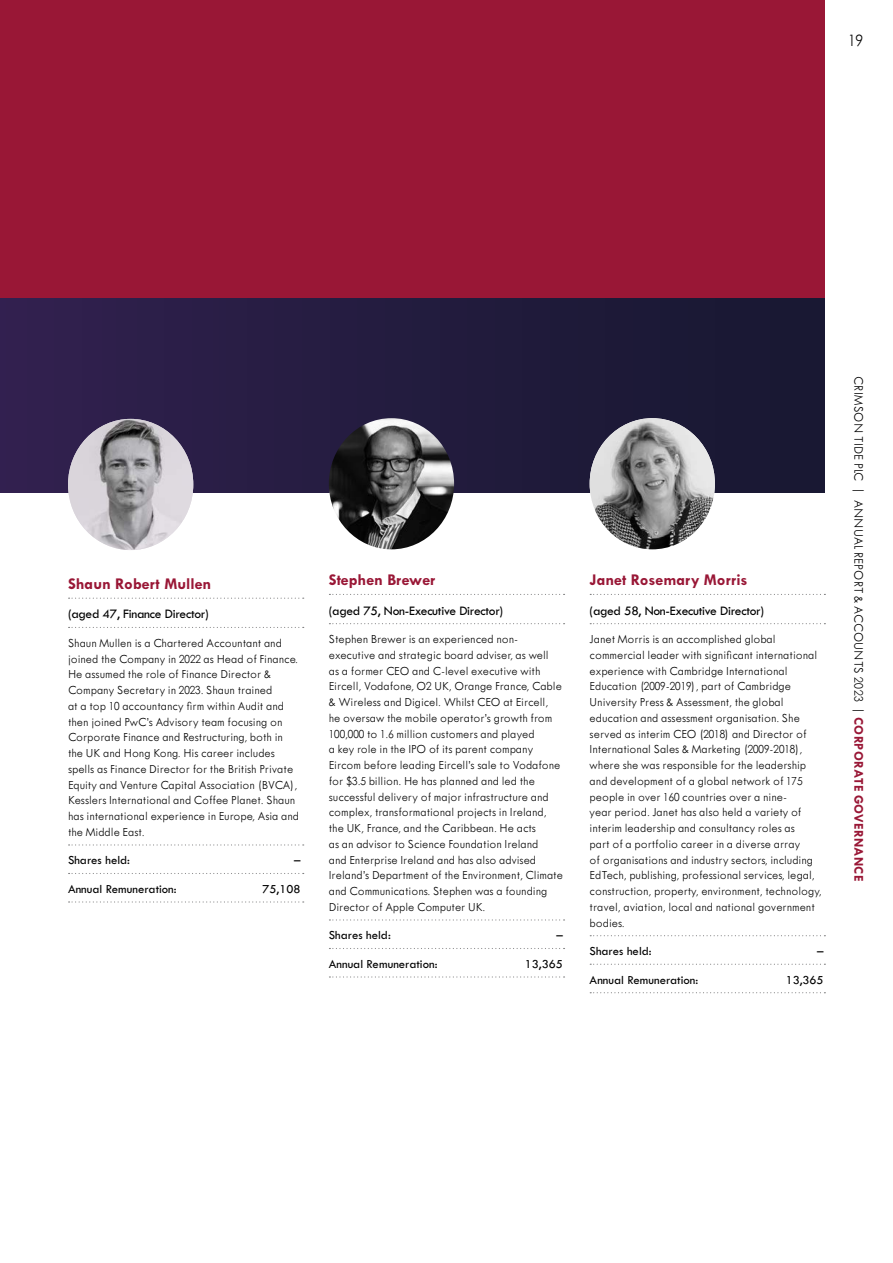
<style>
.page{position:relative;width:893px;height:1263px;background:#fff}
.page>*{position:absolute;margin:0;border:0;box-sizing:border-box;transform-origin:0 0}
.t1{font:300 18px "Tw Cen MT Std";color:#000}
.t2{font:700 16.5px "Tw Cen MT Std";color:#991736}
.t3{font:13.5px "Tw Cen MT Std";letter-spacing:-.02em;color:#000}
.t4{font:300 13.5px "Tw Cen MT Std";letter-spacing:.015em;color:#000}
.t5{font:300 12.75px/15.8px "Tw Cen MT Std";color:#000}
.t6{font:12.75px "Tw Cen MT Std";color:#000}
.s1{font-weight:700;color:#991736}
</style>
<div class="page">
<div style="left:0;top:219px;width:825px;height:273px;background:linear-gradient(to right,#31204e,#171730)"></div>
<div style="left:0;top:0;width:825px;height:298px;background:#991736"></div>
<img style="left:68px;top:419px;width:125px;height:131px">
<svg style="left:69px;top:598px;width:235px;height:1px"></svg>
<svg style="left:69px;top:627px;width:235px;height:1px"></svg>
<svg style="left:69px;top:844px;width:235px;height:1px"></svg>
<svg style="left:69px;top:873px;width:235px;height:1px"></svg>
<svg style="left:69px;top:901px;width:235px;height:1px"></svg>
<img style="left:590px;top:418px;width:125px;height:131px">
<img style="left:329px;top:418px;width:125px;height:131px">
<svg style="left:590px;top:594px;width:235px;height:1px"></svg>
<svg style="left:590px;top:623px;width:235px;height:1px"></svg>
<svg style="left:590px;top:935px;width:235px;height:1px"></svg>
<svg style="left:590px;top:964px;width:235px;height:1px"></svg>
<svg style="left:590px;top:992px;width:235px;height:1px"></svg>
<svg style="left:329px;top:594px;width:236px;height:1px"></svg>
<svg style="left:329px;top:623px;width:236px;height:1px"></svg>
<svg style="left:329px;top:919px;width:236px;height:1px"></svg>
<svg style="left:329px;top:948px;width:236px;height:1px"></svg>
<svg style="left:329px;top:976px;width:236px;height:1px"></svg>
<h1 class="t1" style="left:848px;top:30px;width:16px">19</h1>
<p class="t2" style="left:68px;top:575px;width:145px">Shaun Robert Mullen</p>
<p class="t3" style="left:68px;top:607px;width:142px">(aged 47, Finance Director)</p>
<p class="t5" style="left:68px;top:635px;width:233px">Shaun Mullen is a Chartered Accountant and joined the Company in 2022 as Head of Finance.<br>He assumed the role of Finance Director &amp; Company Secretary in 2023. Shaun trained<br>at a top 10 accountancy firm within Audit and then joined PwC’s Advisory team focusing on Corporate Finance and Restructuring, both in the UK and Hong Kong. His career includes spells as Finance Director for the British Private Equity and Venture Capital Association (BVCA), Kesslers International and Coffee Planet. Shaun has international experience in Europe, Asia and the Middle East.</p>
<p class="t6" style="left:68px;top:854px;width:63px">Shares held:</p>
<p class="t6" style="left:294px;top:854px;width:8px">–</p>
<p class="t6" style="left:68px;top:882px;width:110px">Annual Remuneration:</p>
<p class="t6" style="left:263px;top:882px;width:39px">75,108</p>
<p class="t2" style="left:329px;top:571px;width:108px">Stephen Brewer</p>
<p class="t3" style="left:329px;top:603px;width:176px">(aged 75, Non-Executive Director)</p>
<p class="t5" style="left:329px;top:631px;width:236px">Stephen Brewer is an experienced non&shy;executive and strategic board adviser, as well<br>as a former CEO and C-level executive with Eircell, Vodafone, O2 UK, Orange France, Cable &amp; Wireless and Digicel. Whilst CEO at Eircell, he oversaw the mobile operator’s growth from 100,000 to 1.6 million customers and played<br>a key role in the IPO of its parent company Eircom before leading Eircell’s sale to Vodafone for $3.5 billion. He has planned and led the successful delivery of major infrastructure and complex, transformational projects in Ireland, the UK, France, and the Caribbean. He acts<br>as an advisor to Science Foundation Ireland<br>and Enterprise Ireland and has also advised Ireland’s Department of the Environment, Climate and Communications. Stephen was a founding Director of Apple Computer UK.</p>
<p class="t6" style="left:329px;top:929px;width:63px">Shares held:</p>
<p class="t6" style="left:556px;top:929px;width:8px">–</p>
<p class="t6" style="left:329px;top:957px;width:110px">Annual Remuneration:</p>
<p class="t6" style="left:525px;top:957px;width:39px">13,365</p>
<p class="t2" style="left:590px;top:571px;width:160px">Janet Rosemary Morris</p>
<p class="t3" style="left:590px;top:603px;width:176px">(aged 58, Non-Executive Director)</p>
<p class="t5" style="left:590px;top:631px;width:234px">Janet Morris is an accomplished global commercial leader with significant international experience with Cambridge International Education (2009-2019), part of Cambridge University Press &amp; Assessment, the global education and assessment organisation. She served as interim CEO (2018) and Director of International Sales &amp; Marketing (2009-2018), where she was responsible for the leadership and development of a global network of 175 people in over 160 countries over a nine-<br>year period. Janet has also held a variety of interim leadership and consultancy roles as<br>part of a portfolio career in a diverse array<br>of organisations and industry sectors, including EdTech, publishing, professional services, legal, construction, property, environment, technology, travel, aviation, local and national government bodies.</p>
<p class="t6" style="left:590px;top:944px;width:63px">Shares held:</p>
<p class="t6" style="left:817px;top:944px;width:8px">–</p>
<p class="t6" style="left:590px;top:973px;width:110px">Annual Remuneration:</p>
<p class="t6" style="left:786px;top:973px;width:39px">13,365</p>
<p class="t4" style="left:866px;top:376px;width:506px;rotate:90deg">CRIMSON TIDE PLC | ANNUAL REPORT &amp; ACCOUNTS 2023 | <span class="s1">CORPORATE GOVERNANCE</span></p>
</div>
